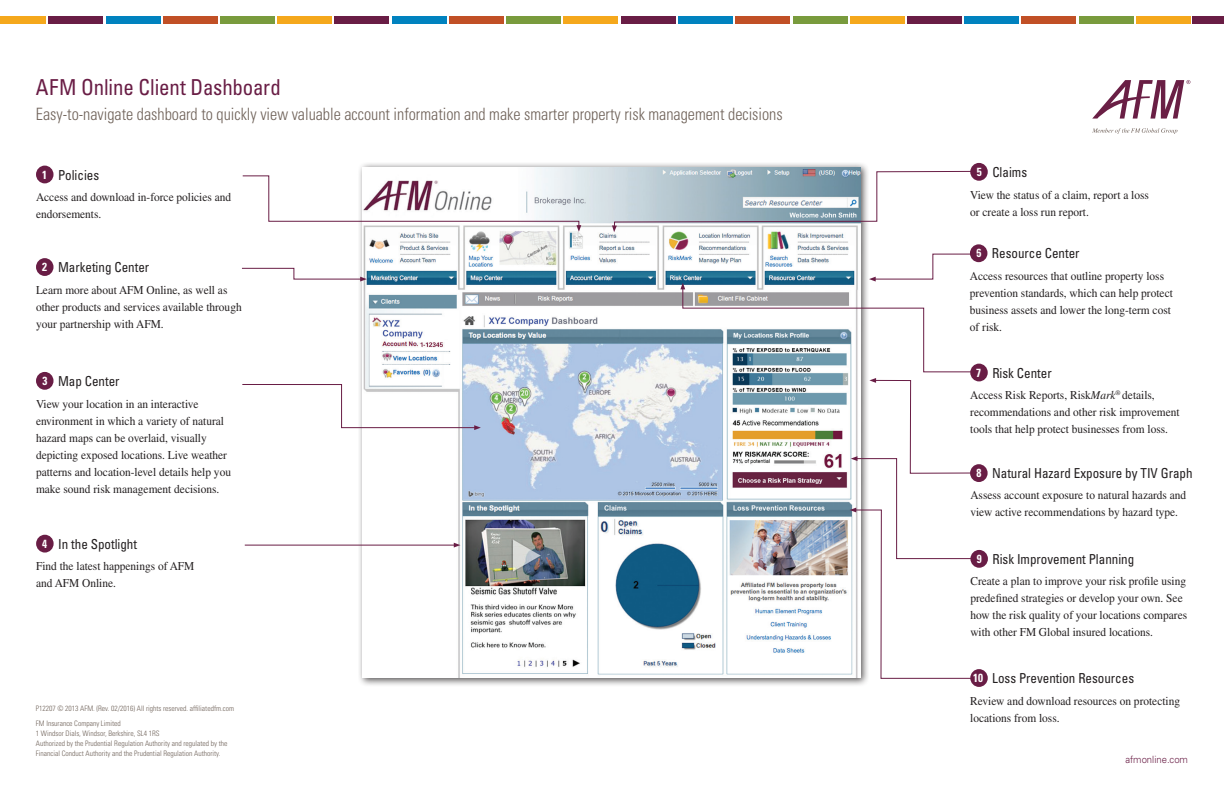
<style>
.page{position:relative;width:1224px;height:792px;background:#fff}
.page>*{position:absolute;margin:0;border:0;box-sizing:border-box;transform-origin:0 0}
.t1{font:condensed 22px "Univers LT Std";letter-spacing:-.005em;color:#691d45;scale:.95 1}
.t2{font:300 condensed 17px "Univers LT Std";color:#6f6259;scale:.95 1}
.t3{font:condensed 13.8px "Univers LT Std";color:#231f20;scale:.95 1}
.t4{font:12px/17px "Times LT Std";color:#231f20;scale:.95 1}
.t5{font:700 condensed 11.8px "Univers LT Std";color:#fff;scale:.95 1}
.t6{font:300 10px "Univers LT Std";color:#691d45;scale:.95 1}
.t7{font:300 condensed 7.5px/10px "Univers LT Std";color:#6f6259}
.s1{font-weight:700;font-size:11.8px;color:#fff}
.s2{font-style:italic}
</style>
<div class="page">
<div style="left:357px;top:162px;width:512px;height:525px;background:#231f20;opacity:.75"></div>
<img style="left:362px;top:167px;width:498px;height:511px">
<svg style="left:242px;top:175px;width:339px;height:57px"></svg>
<svg style="left:242px;top:384px;width:239px;height:46px"></svg>
<svg style="left:242px;top:268px;width:125px;height:14px"></svg>
<hr style="left:245px;top:545px;width:210px;height:1px;background:#691d45">
<svg style="left:454px;top:543px;width:6px;height:5px"></svg>
<div style="left:970px;top:244px;width:17px;height:18px;background:#691d45;border-radius:50%"></div>
<div style="left:970px;top:669px;width:18px;height:18px;background:#691d45;border-radius:50%"></div>
<div style="left:970px;top:364px;width:18px;height:17px;background:#691d45;border-radius:50%"></div>
<div style="left:36px;top:258px;width:18px;height:18px;background:#691d45;border-radius:50%"></div>
<div style="left:36px;top:166px;width:18px;height:17px;background:#691d45;border-radius:50%"></div>
<div style="left:36px;top:372px;width:18px;height:18px;background:#691d45;border-radius:50%"></div>
<div style="left:36px;top:535px;width:18px;height:18px;background:#691d45;border-radius:50%"></div>
<svg style="left:612px;top:171px;width:358px;height:61px"></svg>
<div style="left:970px;top:163px;width:18px;height:18px;background:#691d45;border-radius:50%"></div>
<div style="left:970px;top:464px;width:18px;height:18px;background:#691d45;border-radius:50%"></div>
<div style="left:970px;top:550px;width:18px;height:18px;background:#691d45;border-radius:50%"></div>
<svg style="left:680px;top:253px;width:299px;height:426px"></svg>
<div style="left:48px;top:16px;width:55px;height:8px;background:#691d45"></div>
<div style="left:621px;top:16px;width:54px;height:8px;background:#691d45"></div>
<div style="left:334px;top:16px;width:55px;height:8px;background:#691d45"></div>
<div style="left:907px;top:16px;width:54px;height:8px;background:#691d45"></div>
<div style="left:1193px;top:16px;width:31px;height:8px;background:#691d45"></div>
<div style="left:106px;top:16px;width:54px;height:8px;background:#0082bf"></div>
<div style="left:678px;top:16px;width:55px;height:8px;background:#0082bf"></div>
<div style="left:392px;top:16px;width:54px;height:8px;background:#0082bf"></div>
<div style="left:964px;top:16px;width:55px;height:8px;background:#0082bf"></div>
<div style="left:163px;top:16px;width:55px;height:8px;background:#c15026"></div>
<div style="left:735px;top:16px;width:55px;height:8px;background:#c15026"></div>
<div style="left:449px;top:16px;width:55px;height:8px;background:#c15026"></div>
<div style="left:1021px;top:16px;width:55px;height:8px;background:#c15026"></div>
<div style="left:220px;top:16px;width:55px;height:8px;background:#799b3d"></div>
<div style="left:793px;top:16px;width:54px;height:8px;background:#799b3d"></div>
<div style="left:506px;top:16px;width:55px;height:8px;background:#799b3d"></div>
<div style="left:1079px;top:16px;width:54px;height:8px;background:#799b3d"></div>
<div style="left:277px;top:16px;width:55px;height:8px;background:#f5a81c"></div>
<div style="left:850px;top:16px;width:55px;height:8px;background:#f5a81c"></div>
<div style="left:564px;top:16px;width:54px;height:8px;background:#f5a81c"></div>
<div style="left:1136px;top:16px;width:55px;height:8px;background:#f5a81c"></div>
<div style="left:0;top:16px;width:46px;height:8px;background:#f5a81c"></div>
<svg style="left:1092px;top:128px;width:85px;height:6px"></svg>
<svg style="left:1092px;top:80px;width:98px;height:39px"></svg>
<h1 class="t1" style="left:36px;top:73px;width:259px">AFM Online Client Dashboard</h1>
<h2 class="t2" style="left:36px;top:104px;width:788px">Easy-to-navigate dashboard to quickly view valuable account information and make smarter property risk management decisions</h2>
<p class="t3" style="left:42px;top:166px;width:62px"><span class="s1">1</span> Policies</p>
<p class="t4" style="left:36px;top:189px;width:207px">Access and download in-force policies and endorsements.</p>
<p class="t3" style="left:42px;top:259px;width:114px"><span class="s1">2</span> Marketing Center</p>
<p class="t4" style="left:36px;top:281px;width:218px">Learn more about AFM Online, as well as other products and services available through your partnership with AFM.</p>
<p class="t3" style="left:42px;top:372px;width:83px"><span class="s1">3</span> Map Center</p>
<p class="t4" style="left:36px;top:395px;width:207px">View your location in an interactive environment in which a variety of natural hazard maps can be overlaid, visually depicting exposed locations. Live weather patterns and location-level details help you make sound risk management decisions.</p>
<p class="t3" style="left:42px;top:535px;width:101px"><span class="s1">4</span> In the Spotlight</p>
<p class="t4" style="left:36px;top:558px;width:168px">Find the latest happenings of AFM and AFM Online.</p>
<p class="t7" style="left:36px;top:701px;width:200px;line-height:14.5px">P12207 © 2013 AFM. (Rev. 02/2016) All rights reserved. affiliatedfm.com<br>FM Insurance Company Limited</p>
<p class="t7" style="left:36px;top:728px;width:193px">1 Windsor Dials, Windsor, Berkshire, SL4 1RS<br>Authorized by the Prudential Regulation Authority and regulated by the<br>Financial Conduct Authority and the Prudential Regulation Authority.</p>
<p class="t3" style="left:977px;top:163px;width:54px"><span class="s1">5</span> Claims</p>
<p class="t4" style="left:970px;top:186px;width:190px">View the status of a claim, report a loss or create a loss run report.</p>
<p class="t3" style="left:976px;top:245px;width:110px"><span class="s1">6</span> Resource Center</p>
<p class="t4" style="left:970px;top:267px;width:215px">Access resources that outline property loss prevention standards, which can help protect business assets and lower the long-term cost of risk.</p>
<p class="t3" style="left:976px;top:364px;width:81px"><span class="s1">7</span> Risk Center</p>
<p class="t4" style="left:970px;top:387px;width:222px">Access Risk Reports, Risk<span class="s2">Mark</span><sup>®</sup> details, recommendations and other risk improvement tools that help protect businesses from loss.</p>
<p class="t3" style="left:977px;top:464px;width:229px"><span class="s1">8</span> Natural Hazard Exposure by TIV Graph</p>
<p class="t4" style="left:970px;top:487px;width:229px">Assess account exposure to natural hazards and view active recommendations by hazard type.</p>
<p class="t3" style="left:992px;top:550px;width:151px">Risk Improvement Planning</p>
<p class="t4" style="left:970px;top:573px;width:230px">Create a plan to improve your risk profile using predefined strategies or develop your own. See how the risk quality of your locations compares with other FM Global insured locations.</p>
<p class="t5" style="left:977px;top:552px;width:7px">9</p>
<p class="t3" style="left:973px;top:670px;width:171px"><span class="s1">10</span> Loss Prevention Resources</p>
<p class="t4" style="left:970px;top:692px;width:222px">Review and download resources on protecting locations from loss.</p>
<p class="t6" style="left:1125px;top:754px;width:68px">afmonline.com</p>
</div>
